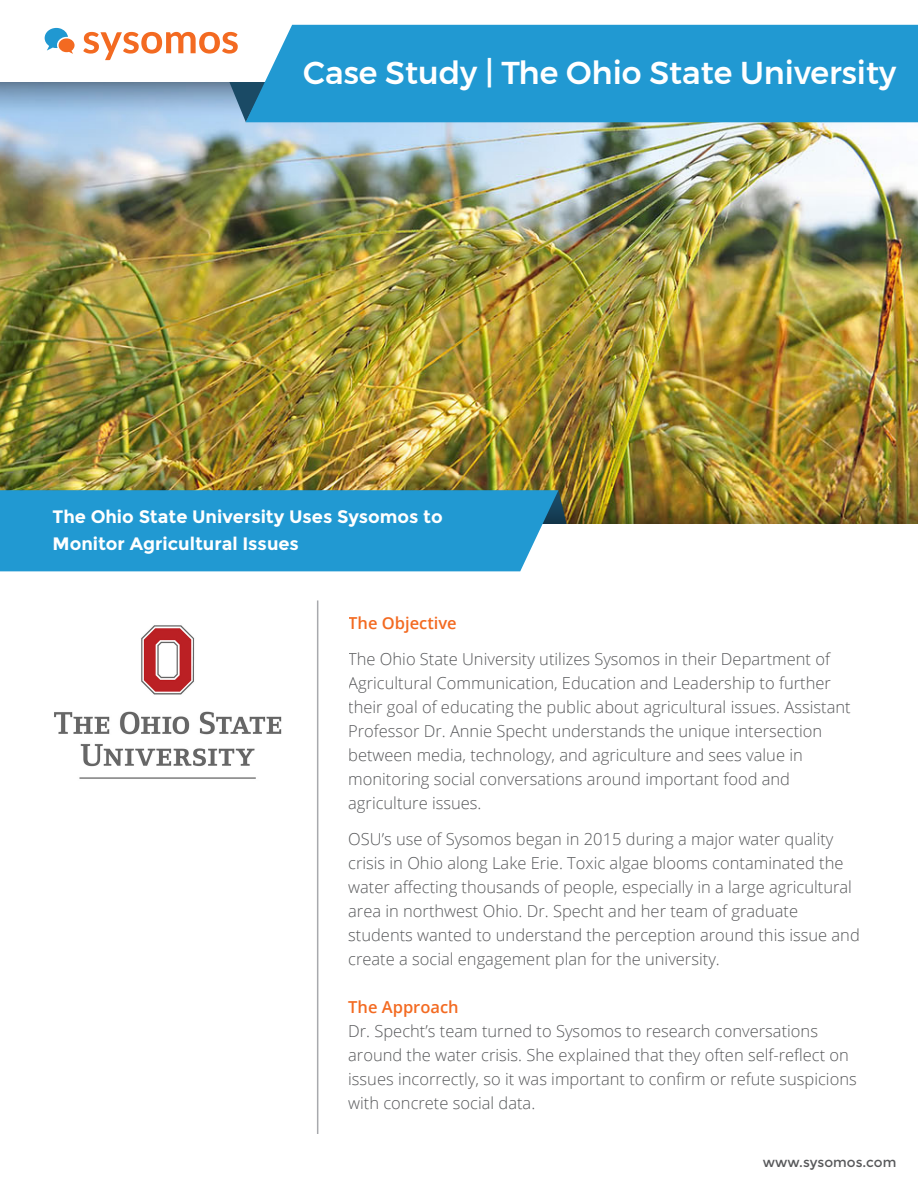
<style>
.page{position:relative;width:918px;height:1188px;background:#fff}
.page>*{position:absolute;margin:0;border:0;box-sizing:border-box;transform-origin:0 0}
.t1{font:500 31.5px "Montserrat";color:#fff}
.t2{font:700 18px "Montserrat";color:#fff}
.t3{font:300 16.5px/24px "Open Sans";color:#57585a}
.t4{font:600 16.5px "Open Sans";color:#f36a21}
.t5{font:13.5px "Montserrat";color:#57585a}
</style>
<div class="page">
<img style="left:0;top:122px;width:918px;height:368px">
<img style="left:558px;top:490px;width:360px;height:34px">
<div style="left:0;top:490px;width:558px;height:81px;background:#2199d2"></div>
<svg style="left:0;top:82px;width:229px;height:40px;background:#90b1d1"></svg>
<svg style="left:229px;top:82px;width:17px;height:40px"></svg>
<div style="left:246px;top:25px;width:672px;height:97px;background:#2199d2"></div>
<svg style="left:83px;top:32px;width:155px;height:28px"></svg>
<svg style="left:45px;top:28px;width:30px;height:26px"></svg>
<img style="left:54px;top:608px;width:265px;height:188px">
<hr style="left:317px;top:600px;width:1px;height:534px;background:#a8a9ad">
<p class="t1" style="left:303px;top:48px;width:595px">Case Study | The Ohio State University</p>
<p class="t2" style="left:52px;top:506px;width:392px">The Ohio State University Uses Sysomos to</p>
<p class="t2" style="left:52px;top:533px;width:248px">Monitor Agricultural Issues</p>
<p class="t4" style="left:348px;top:611px;width:110px">The Objective</p>
<p class="t3" style="left:348px;top:646px;width:504px">The Ohio State University utilizes Sysomos in their Department of Agricultural Communication, Education and Leadership to further their goal of educating the public about agricultural issues. Assistant Professor Dr. Annie Specht understands the unique intersection between media, technology, and agriculture and sees value in monitoring social conversations around important food and agriculture issues.</p>
<p class="t3" style="left:348px;top:826px;width:513px">OSU’s use of Sysomos began in 2015 during a major water quality crisis in Ohio along Lake Erie. Toxic algae blooms contaminated the water affecting thousands of people, especially in a large agricultural area in northwest Ohio. Dr. Specht and her team of graduate students wanted to understand the perception around this issue and create a social engagement plan for the university.</p>
<p class="t4" style="left:348px;top:995px;width:112px">The Approach</p>
<p class="t3" style="left:348px;top:1018px;width:510px">Dr. Specht’s team turned to Sysomos to research conversations around the water crisis. She explained that they often self-reflect on issues incorrectly, so it was important to confirm or refute suspicions with concrete social data.</p>
<p class="t5" style="left:763px;top:1154px;width:135px">www.sysomos.com</p>
</div>
